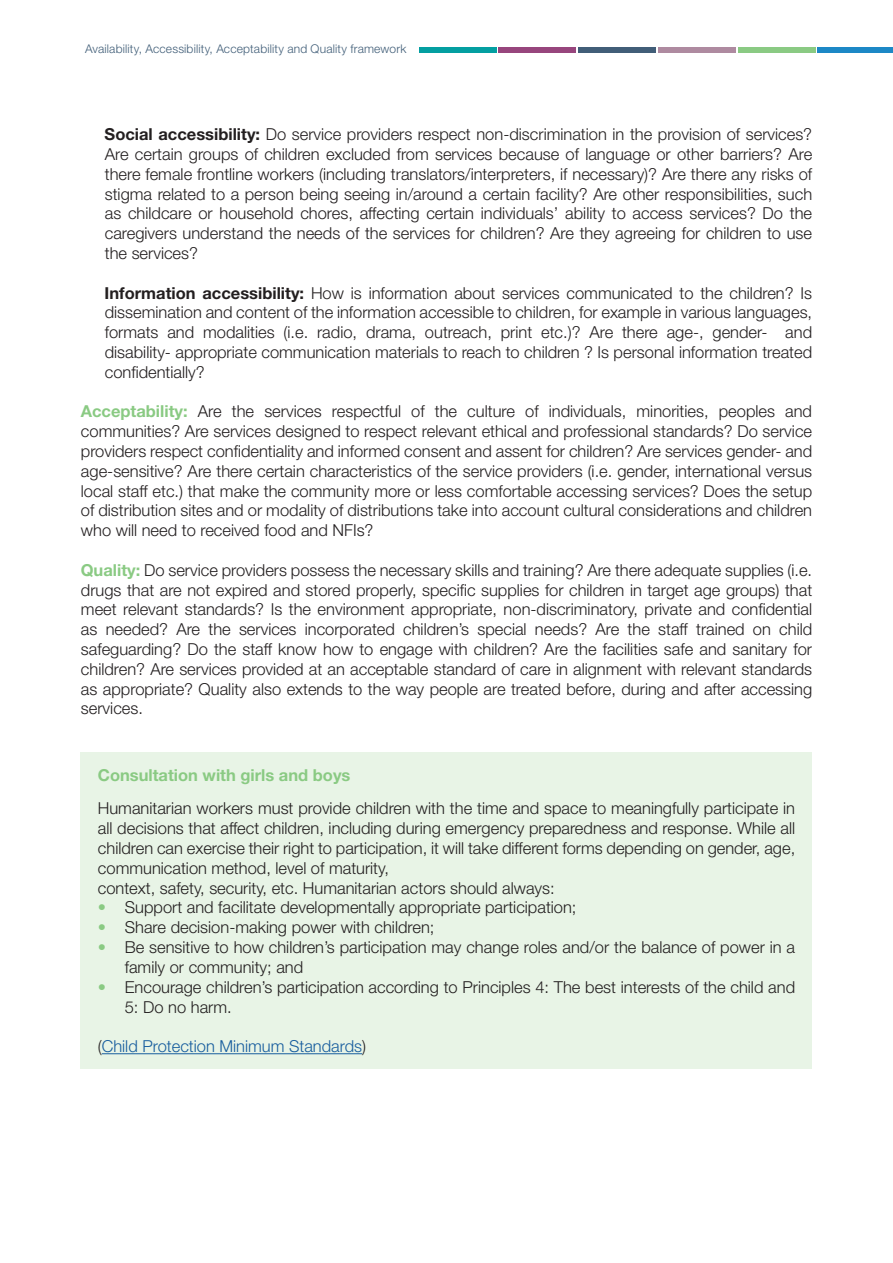
<style>
.page{position:relative;width:893px;height:1263px;background:#fff}
.page>*{position:absolute;margin:0;border:0;box-sizing:border-box;transform-origin:0 0}
.t1{font:300 16.5px/19.8px "Helvetica Neue LT Std";color:#231f20;text-align:justify}
.t2{font:300 16.5px "Helvetica Neue LT Std";color:#175d9e}
.t3{font:700 16.5px "Helvetica Neue LT Std";color:#8aca83}
.t4{font:300 12px "Helvetica Neue LT Std";letter-spacing:.015em;color:#415e78}
.s1{font-weight:700}
.s2{font-weight:700;color:#8aca83}
.s3{color:#8aca83}
.s4{color:#231f20}
</style>
<div class="page">
<div style="left:419px;top:47px;width:77px;height:5px;background:#039fa1"></div>
<div style="left:499px;top:47px;width:77px;height:5px;background:#97467d"></div>
<div style="left:578px;top:47px;width:78px;height:5px;background:#415e78"></div>
<div style="left:658px;top:47px;width:78px;height:5px;background:#ae8aa0"></div>
<div style="left:738px;top:47px;width:77px;height:5px;background:#8aca83"></div>
<div style="left:818px;top:47px;width:75px;height:5px;background:#1d88c6"></div>
<div style="left:81px;top:752px;width:731px;height:316px;background:#e8f4e6"></div>
<hr style="left:102px;top:1053px;width:260px;height:1px;background:#175d9e">
<p class="t4" style="left:85px;top:42px;width:323px">Availability, Accessibility, Acceptability and Quality framework</p>
<p class="t1" style="left:105px;top:124px;width:709px"><span class="s1">Social accessibility:</span> Do service providers respect non-discrimination in the provision of services?<br>Are certain groups of children excluded from services because of language or other barriers? Are there female frontline workers (including translators/interpreters, if necessary)? Are there any risks of stigma related to a person being seeing in/around a certain facility? Are other responsibilities, such as childcare or household chores, affecting certain individuals’ ability to access services? Do the caregivers understand the needs of the services for children? Are they agreeing for children to use the services?</p>
<p class="t1" style="left:105px;top:282px;width:709px"><span class="s1">Information accessibility:</span> How is information about services communicated to the children? Is dissemination and content of the information accessible to children, for example in various languages, formats and modalities (i.e. radio, drama, outreach, print etc.)? Are there age-, gender- and disability- appropriate communication materials to reach to children ? Is personal information treated confidentially?</p>
<p class="t1" style="left:81px;top:401px;width:733px"><span class="s2">Acceptability:</span> Are the services respectful of the culture of individuals, minorities, peoples and communities? Are services designed to respect relevant ethical and professional standards? Do service providers respect confidentiality and informed consent and assent for children? Are services gender- and age-sensitive? Are there certain characteristics of the service providers (i.e. gender, international versus local staff etc.) that make the community more or less comfortable accessing services? Does the setup of distribution sites and or modality of distributions take into account cultural considerations and children who will need to received food and NFIs?</p>
<p class="t1" style="left:81px;top:560px;width:733px"><span class="s2">Quality:</span> Do service providers possess the necessary skills and training? Are there adequate supplies (i.e. drugs that are not expired and stored properly, specific supplies for children in target age groups) that meet relevant standards? Is the environment appropriate, non-discriminatory, private and confidential as needed? Are the services incorporated children’s special needs? Are the staff trained on child safeguarding? Do the staff know how to engage with children? Are the facilities safe and sanitary for children? Are services provided at an acceptable standard of care in alignment with relevant standards as appropriate? Quality also extends to the way people are treated before, during and after accessing services.</p>
<p class="t3" style="left:98px;top:765px;width:254px">Consultation with girls and boys</p>
<p class="t1" style="left:98px;top:798px;width:699px">Humanitarian workers must provide children with the time and space to meaningfully participate in all decisions that affect children, including during emergency preparedness and response. While all children can exercise their right to participation, it will take different forms depending on gender, age, communication method, level of maturity,</p>
<p class="t1" style="left:98px;top:877px;width:458px">context, safety, security, etc. Humanitarian actors should always:</p>
<p class="t1" style="left:98px;top:897px;width:480px"><span class="s3">•</span> Support and facilitate developmentally appropriate participation;</p>
<p class="t1" style="left:98px;top:917px;width:338px"><span class="s3">•</span> Share decision-making power with children;</p>
<p class="t1" style="left:125px;top:937px;width:672px;text-indent:-27px"><span class="s3">•</span> Be sensitive to how children’s participation may change roles and/or the balance of power in a family or community; and</p>
<p class="t1" style="left:125px;top:976px;width:672px;text-indent:-27px"><span class="s3">•</span> Encourage children’s participation according to Principles 4: The best interests of the child and<br>5: Do no harm.</p>
<p class="t2" style="left:98px;top:1036px;width:270px"><span class="s4">(</span>Child Protection Minimum Standards<span class="s4">)</span></p>
</div>
